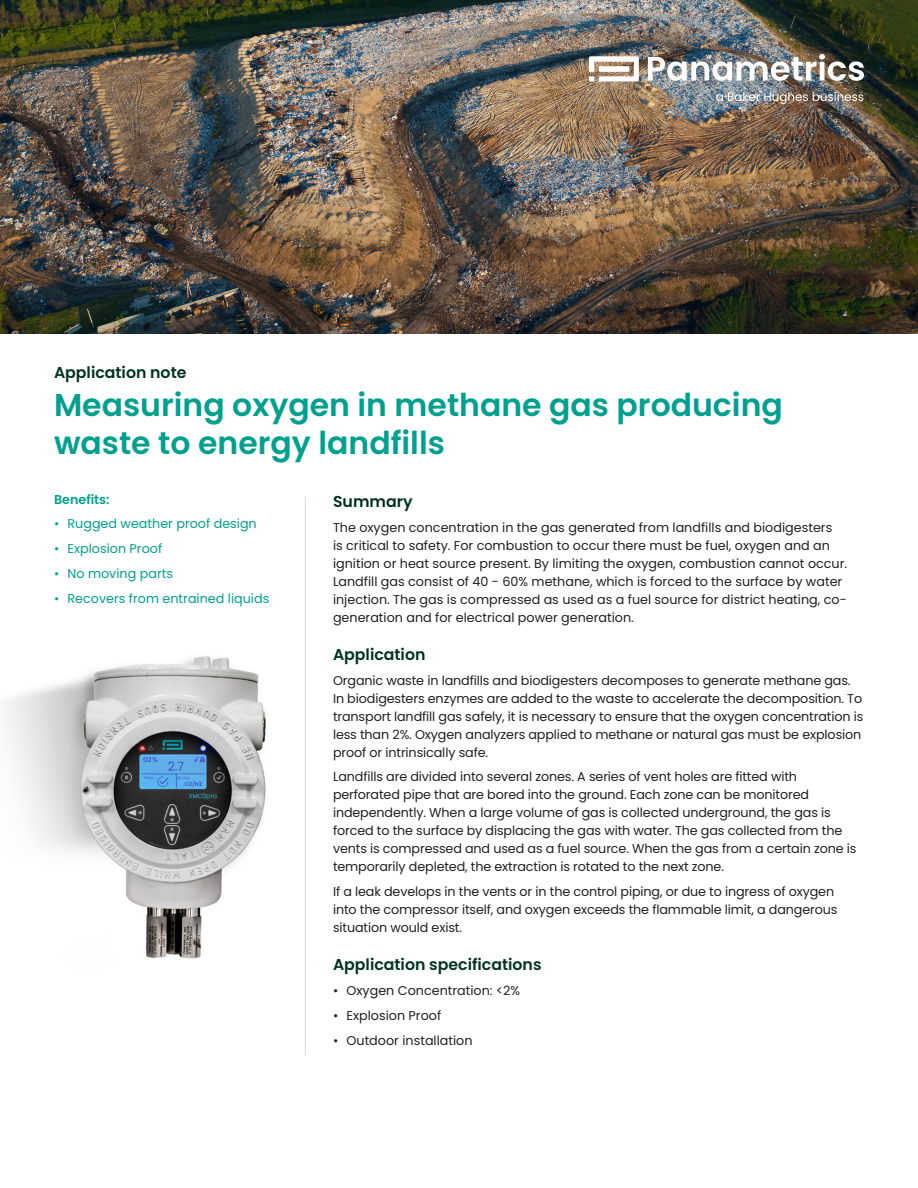
<style>
.page{position:relative;width:918px;height:1188px;background:#fff}
.page>*{position:absolute;margin:0;border:0;box-sizing:border-box;transform-origin:0 0}
._21pt-subhead{font:600 31.5px/37.8px "Poppins";color:#00a08f}
._10_5pt-body_subhead{font:600 15.75px "Poppins";color:#003323}
._8_5pt-body_text{font:12.75px/18px "Poppins";letter-spacing:-.01em;color:#231f20}
.t1{font:12.75px "Poppins";color:#00a08f}
._8_5pt-bullet{font:600 12.75px "Poppins";color:#00a08f}
</style>
<div class="page">
<img style="left:0;top:0;width:918px;height:333px">
<img style="left:4px;top:656px;width:262px;height:303px">
<hr style="left:305px;top:496px;width:1px;height:559px;background:#d9dadc">
<svg style="left:589px;top:56px;width:50px;height:26px"></svg>
<img style="left:648px;top:54px;width:216px;height:27px">
<img style="left:716px;top:92px;width:147px;height:12px">
<p class="_10_5pt-body_subhead" style="left:54px;top:364px;width:134px">Application note</p>
<p class="_21pt-subhead" style="left:54px;top:386px;width:730px">Measuring oxygen in methane gas producing waste to energy landfills</p>
<p class="_8_5pt-bullet" style="left:54px;top:492px;width:57px">Benefits:</p>
<p class="t1" style="left:54px;top:517px;width:204px">• Rugged weather proof design</p>
<p class="t1" style="left:54px;top:541px;width:110px">• Explosion Proof</p>
<p class="t1" style="left:54px;top:566px;width:121px">• No moving parts</p>
<p class="t1" style="left:54px;top:591px;width:217px">• Recovers from entrained liquids</p>
<p class="_10_5pt-body_subhead" style="left:333px;top:492px;width:81px">Summary</p>
<p class="_8_5pt-body_text" style="left:333px;top:518px;width:516px">The oxygen concentration in the gas generated from landfills and biodigesters<br>is critical to safety. For combustion to occur there must be fuel, oxygen and an ignition or heat source present. By limiting the oxygen, combustion cannot occur.<br>Landfill gas consist of 40 - 60% methane, which is forced to the surface by water injection. The gas is compressed as used as a fuel source for district heating, co&shy;generation and for electrical power generation.</p>
<p class="_10_5pt-body_subhead" style="left:333px;top:645px;width:94px">Application</p>
<p class="_8_5pt-body_text" style="left:333px;top:671px;width:532px">Organic waste in landfills and biodigesters decomposes to generate methane gas.<br>In biodigesters enzymes are added to the waste to accelerate the decomposition. To transport landfill gas safely, it is necessary to ensure that the oxygen concentration is less than 2%. Oxygen analyzers applied to methane or natural gas must be explosion proof or intrinsically safe.</p>
<p class="_8_5pt-body_text" style="left:333px;top:768px;width:525px">Landfills are divided into several zones. A series of vent holes are fitted with perforated pipe that are bored into the ground. Each zone can be monitored independently. When a large volume of gas is collected underground, the gas is forced to the surface by displacing the gas with water. The gas collected from the vents is compressed and used as a fuel source. When the gas from a certain zone is temporarily depleted, the extraction is rotated to the next zone.</p>
<p class="_8_5pt-body_text" style="left:333px;top:883px;width:506px">If a leak develops in the vents or in the control piping, or due to ingress of oxygen into the compressor itself, and oxygen exceeds the flammable limit, a dangerous situation would exist.</p>
<p class="_10_5pt-body_subhead" style="left:333px;top:956px;width:210px">Application specifications</p>
<p class="_8_5pt-body_text" style="left:333px;top:982px;width:189px">• Oxygen Concentration: &lt;2%</p>
<p class="_8_5pt-body_text" style="left:333px;top:1006px;width:110px">• Explosion Proof</p>
<p class="_8_5pt-body_text" style="left:333px;top:1031px;width:141px">• Outdoor installation</p>
</div>
